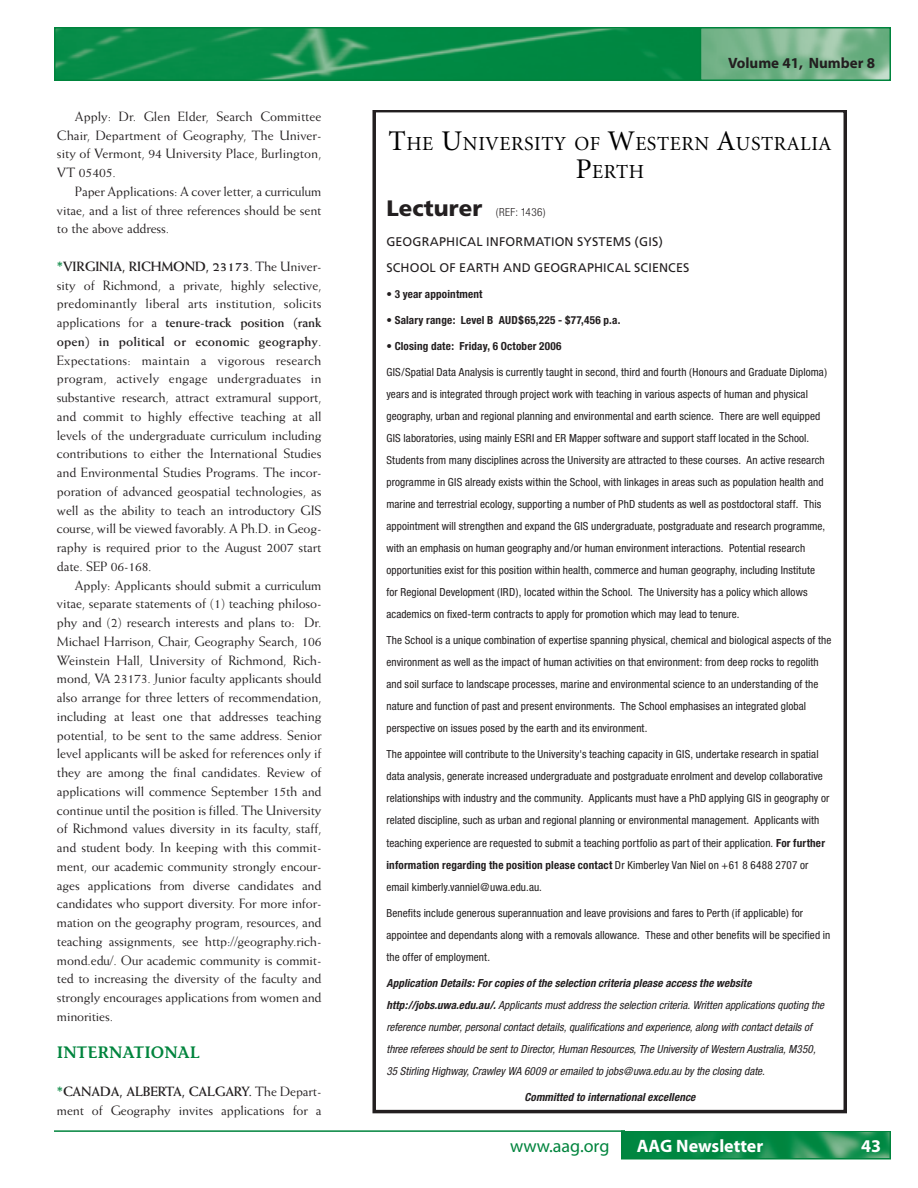
<style>
.page{position:relative;width:918px;height:1188px;background:#fff}
.page>*{position:absolute;margin:0;border:0;box-sizing:border-box;transform-origin:0 0}
.t1{font:19.95px/28.5px "Minion Regular+BMYQCL";letter-spacing:.03em;color:#000;text-align:center}
.t2{font:700 18px "Myriad";color:#fff}
.t3{font:18px "Myriad";color:#00843d}
.t4{font:600 16.5px "Stone Informal";color:#00843d}
.t5{font:700 15px "Myriad";color:#231f20}
.t6{font:13.5px/18.8px "Weiss";letter-spacing:-.01em;color:#231f20;text-align:justify}
.t7{font:12.6px/26px "Frutiger Roman+GRTUFH";letter-spacing:.01em;color:#231f20}
.t8{font:11.1px/22px "Helvetica Neue Condensed+QATQRY";letter-spacing:.01em;color:#231f20}
.t9{font:11.1px/22px "Helvetica Neue Condensed Obl+QPDMMS";color:#231f20}
.t10{font:11.1px "Helvetica Neue Bold Cond+NBDTZF";letter-spacing:.015em;color:#231f20}
.t11{font:11.1px "Helvetica Neue Bold Cond Obl+EQHXXU";letter-spacing:.01em;color:#231f20}
.t12{font:11.1px "Helvetica Neue Light Cond+QHVUOW";letter-spacing:.025em;color:#231f20}
.s1{font-weight:700;color:#00843d}
.s2{font-weight:700}
.s3{font-size:28.5px}
.s4{font-family:"Frutiger Black+XJRGNT";font-size:22.35px}
.s5{font-family:"Helvetica Neue Bold Cond+NBDTZF"}
.s6{font-family:"Helvetica Neue Condensed+QATQRY"}
.s7{font-family:"Helvetica Neue Bold Cond Obl+EQHXXU"}
</style>
<div class="page">
<img style="left:624px;top:1133px;width:264px;height:24px">
<div style="left:621px;top:1130px;width:270px;height:30px;border:2px solid #00843d"></div>
<hr style="left:54px;top:1130px;width:837px;height:2px;background:#00843d">
<img style="left:57px;top:30px;width:643px;height:48px">
<div style="left:54px;top:27px;width:837px;height:54px;border:2px solid #00843d"></div>
<img style="left:703px;top:30px;width:185px;height:48px">
<div style="left:700px;top:27px;width:191px;height:54px;border:2px solid #00843d"></div>
<div style="left:625px;top:109px;width:268px;height:1022px;background:#fff"></div>
<svg style="left:372px;top:110px;width:475px;height:1003px"></svg>
<p class="t6" style="left:57px;top:108px;width:266px;text-indent:18px">Apply: Dr. Glen Elder, Search Committee Chair, Department of Geography, The Univer&shy;sity of Vermont, 94 University Place, Burlington, VT 05405.</p>
<p class="t6" style="left:57px;top:183px;width:266px;text-indent:18px">Paper Applications: A cover letter, a curriculum vitae, and a list of three references should be sent to the above address.</p>
<p class="t6" style="left:57px;top:258px;width:266px"><span class="s1">*</span><span class="s2">VIRGINIA, RICHMOND, 23173</span>. The Univer&shy;sity of Richmond, a private, highly selective, predominantly liberal arts institution, solicits applications for a <span class="s2">tenure-track position (rank open) in political or economic geography</span>.<br>Expectations: maintain a vigorous research program, actively engage undergraduates in substantive research, attract extramural support, and commit to highly effective teaching at all levels of the undergraduate curriculum including contributions to either the International Studies and Environmental Studies Programs. The incor&shy;poration of advanced geospatial technologies, as well as the ability to teach an introductory GIS course, will be viewed favorably. A Ph.D. in Geog&shy;raphy is required prior to the August 2007 start date. SEP 06-168.</p>
<p class="t6" style="left:57px;top:577px;width:266px;text-indent:18px">Apply: Applicants should submit a curriculum vitae, separate statements of (1) teaching philoso&shy;phy and (2) research interests and plans to: Dr.<br>Michael Harrison, Chair, Geography Search, 106<br>Weinstein Hall, University of Richmond, Rich&shy;mond, VA 23173. Junior faculty applicants should also arrange for three letters of recommendation, including at least one that addresses teaching potential, to be sent to the same address. Senior level applicants will be asked for references only if they are among the final candidates. Review of applications will commence September 15th and continue until the position is filled. The University of Richmond values diversity in its faculty, staff, and student body. In keeping with this commit&shy;ment, our academic community strongly encour&shy;ages applications from diverse candidates and candidates who support diversity. For more infor&shy;mation on the geography program, resources, and teaching assignments, see http://geography.rich&shy;mond.edu/. Our academic community is commit&shy;ted to increasing the diversity of the faculty and strongly encourages applications from women and minorities.</p>
<h3 class="t4" style="left:57px;top:1046px;width:144px">INTERNATIONAL</h3>
<p class="t6" style="left:57px;top:1083px;width:266px"><span class="s1">*</span><span class="s2">CANADA, ALBERTA, CALGARY.</span> The Depart&shy;ment of Geography invites applications for a</p>
<h3 class="t5" style="left:728px;top:57px;width:148px">Volume 41, Number 8</h3>
<h1 class="t1" style="left:388px;top:131px;width:445px"><span class="s3">T</span>HE <span class="s3">U</span>NIVERSITY OF <span class="s3">W</span>ESTERN <span class="s3">A</span>USTRALIA<br><span class="s3">P</span>ERTH</h1>
<p class="t12" style="left:386px;top:206px;width:161px"><span class="s4">Lecturer</span> (REF: 1436)</p>
<p class="t7" style="left:386px;top:230px;width:304px">GEOGRAPHICAL INFORMATION SYSTEMS (GIS)<br>SCHOOL OF EARTH AND GEOGRAPHICAL SCIENCES</p>
<p class="t10" style="left:386px;top:290px;width:98px">• 3 year appointment</p>
<p class="t10" style="left:386px;top:316px;width:235px">• Salary range: Level B AUD$65,225 - $77,456 p.a.</p>
<p class="t10" style="left:386px;top:342px;width:177px">• Closing date: Friday, 6 October 2006</p>
<p class="t8" style="left:386px;top:362px;width:442px">GIS/Spatial Data Analysis is currently taught in second, third and fourth (Honours and Graduate Diploma) years and is integrated through project work with teaching in various aspects of human and physical geography, urban and regional planning and environmental and earth science. There are well equipped GIS laboratories, using mainly ESRI and ER Mapper software and support staff located in the School.<br>Students from many disciplines across the University are attracted to these courses. An active research programme in GIS already exists within the School, with linkages in areas such as population health and marine and terrestrial ecology, supporting a number of PhD students as well as postdoctoral staff. This appointment will strengthen and expand the GIS undergraduate, postgraduate and research programme, with an emphasis on human geography and/or human environment interactions. Potential research opportunities exist for this position within health, commerce and human geography, including Institute for Regional Development (IRD), located within the School. The University has a policy which allows academics on fixed-term contracts to apply for promotion which may lead to tenure.</p>
<p class="t8" style="left:386px;top:630px;width:446px">The School is a unique combination of expertise spanning physical, chemical and biological aspects of the environment as well as the impact of human activities on that environment: from deep rocks to regolith and soil surface to landscape processes, marine and environmental science to an understanding of the nature and function of past and present environments. The School emphasises an integrated global perspective on issues posed by the earth and its environment.</p>
<p class="t8" style="left:386px;top:744px;width:445px">The appointee will contribute to the University's teaching capacity in GIS, undertake research in spatial data analysis, generate increased undergraduate and postgraduate enrolment and develop collaborative relationships with industry and the community. Applicants must have a PhD applying GIS in geography or related discipline, such as urban and regional planning or environmental management. Applicants with teaching experience are requested to submit a teaching portfolio as part of their application. <span class="s5">For further</span></p>
<p class="t10" style="left:386px;top:861px;width:424px">information regarding the position please contact <span class="s6">Dr Kimberley Van Niel on +61 8 6488 2707 or</span></p>
<p class="t8" style="left:386px;top:877px;width:157px">email kimberly.vanniel@uwa.edu.au.</p>
<p class="t8" style="left:386px;top:903px;width:445px">Benefits include generous superannuation and leave provisions and fares to Perth (if applicable) for appointee and dependants along with a removals allowance. These and other benefits will be specified in the offer of employment.</p>
<p class="t11" style="left:386px;top:976px;width:367px">Application Details: For copies of the selection criteria please access the website</p>
<p class="t9" style="left:386px;top:995px;width:439px"><span class="s7">http://jobs.uwa.edu.au/.</span> Applicants must address the selection criteria. Written applications quoting the reference number, personal contact details, qualifications and experience, along with contact details of three referees should be sent to Director, Human Resources, The University of Western Australia, M350, 35 Stirling Highway, Crawley WA 6009 or emailed to jobs@uwa.edu.au by the closing date.</p>
<p class="t11" style="left:524px;top:1090px;width:173px">Committed to international excellence</p>
<h2 class="t3" style="left:510px;top:1140px;width:101px">www.aag.org</h2>
<h2 class="t2" style="left:637px;top:1139px;width:128px">AAG Newsletter</h2>
<h2 class="t2" style="left:861px;top:1139px;width:21px">43</h2>
</div>
